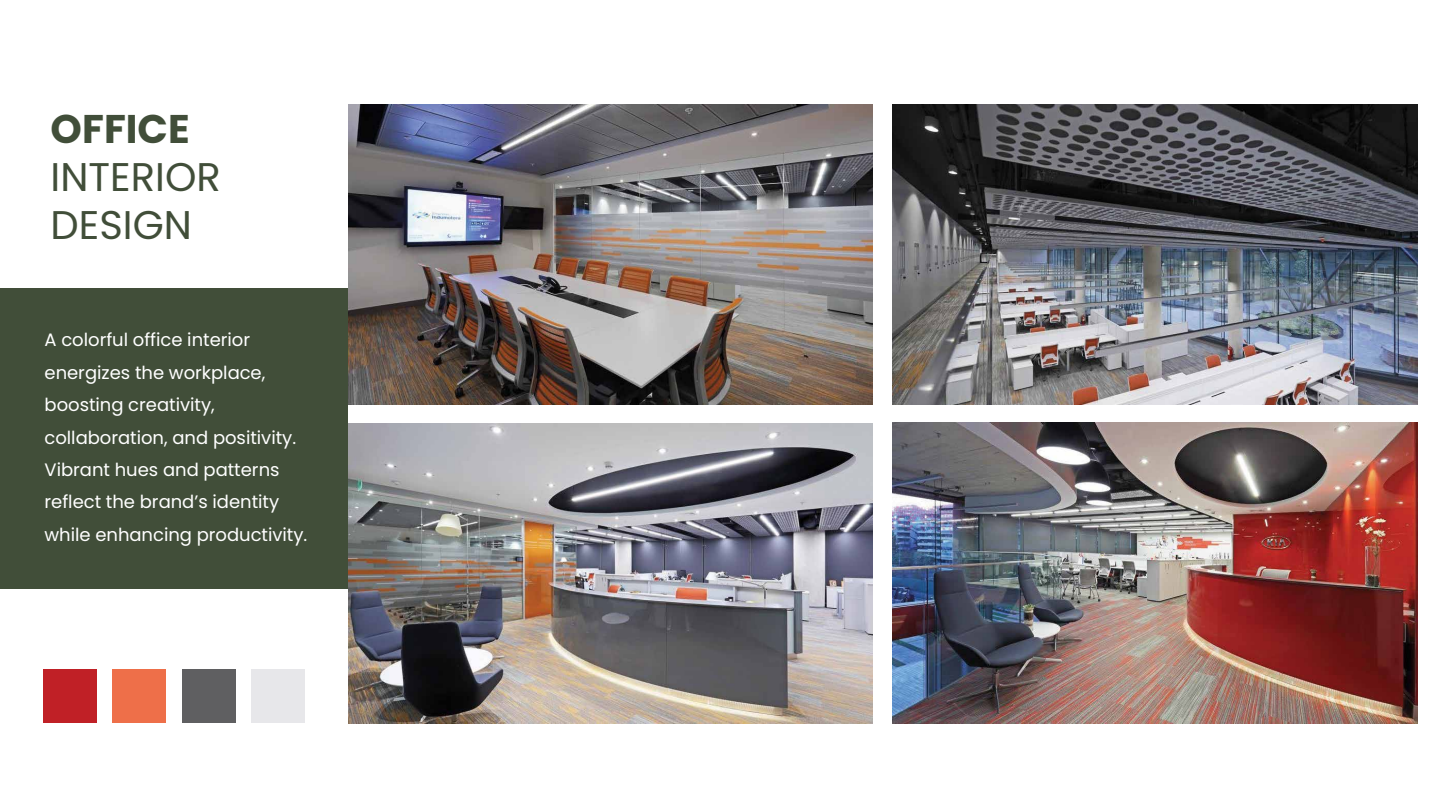
<style>
.page{position:relative;width:1440px;height:810px;background:#fff}
.page>*{position:absolute;margin:0;border:0;box-sizing:border-box;transform-origin:0 0}
.t1{font:40px/48px "Poppins";color:#414e39}
.t2{font:700 40px "Poppins";color:#414e39}
.t3{font:18px/32.5px "Poppins";color:#fff}
</style>
<div class="page">
<div style="left:0;top:289px;width:348px;height:300px;background:#414e39"></div>
<img style="left:893px;top:105px;width:524px;height:300px">
<img style="left:348px;top:105px;width:525px;height:300px">
<img style="left:893px;top:423px;width:524px;height:300px">
<img style="left:348px;top:423px;width:525px;height:300px">
<div style="left:43px;top:669px;width:54px;height:54px;background:#c02026"></div>
<div style="left:112px;top:669px;width:54px;height:54px;background:#ee6f49"></div>
<div style="left:182px;top:669px;width:54px;height:54px;background:#5f5f61"></div>
<div style="left:251px;top:669px;width:54px;height:54px;background:#e7e7ea"></div>
<h1 class="t2" style="left:51px;top:105px;width:141px">OFFICE</h1>
<h1 class="t1" style="left:51px;top:153px;width:172px">INTERIOR<br>DESIGN</h1>
<p class="t3" style="left:45px;top:324px;width:264px">A colorful office interior energizes the workplace, boosting creativity, collaboration, and positivity.<br>Vibrant hues and patterns reflect the brand’s identity while enhancing productivity.</p>
</div>
